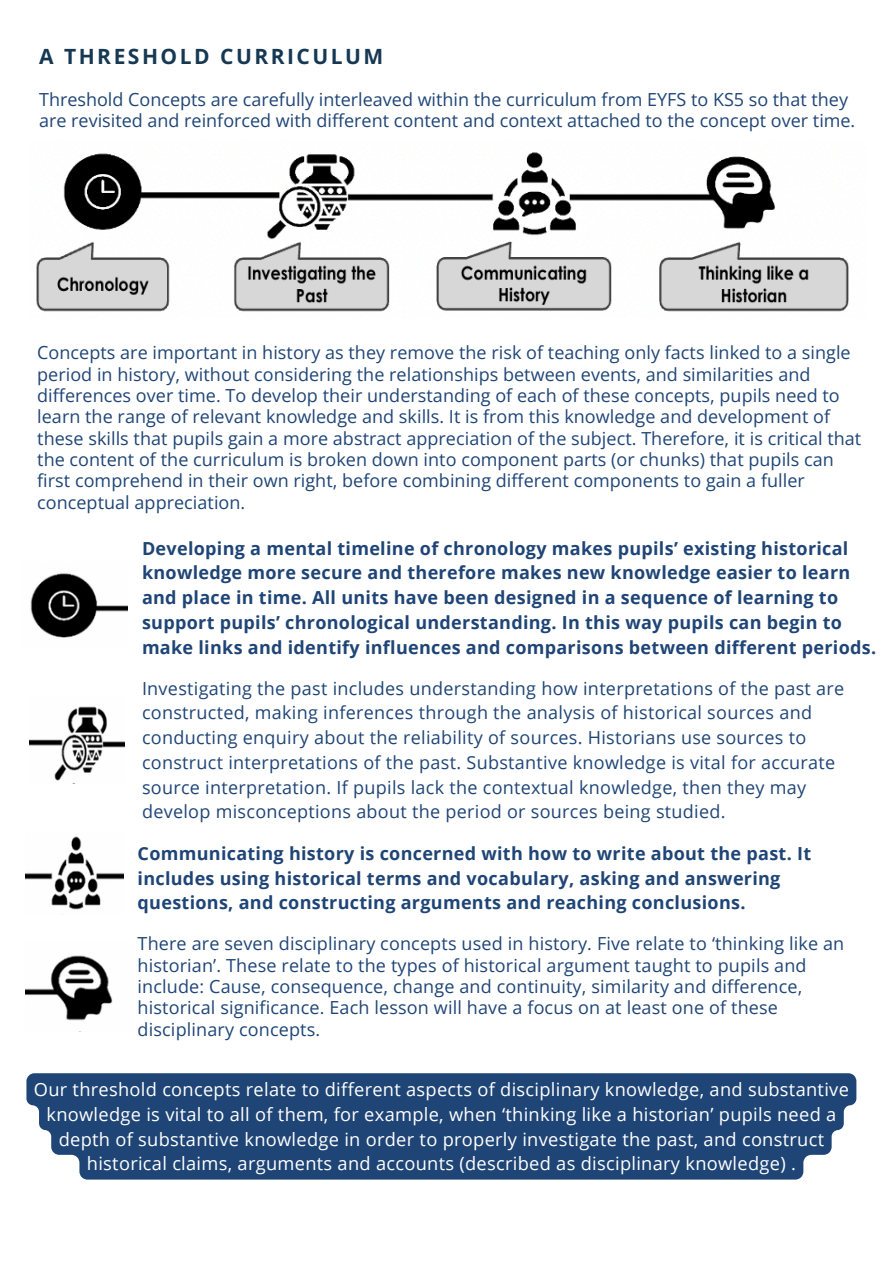
<style>
.page{position:relative;width:894px;height:1264px;background:#fff}
.page>*{position:absolute;margin:0;border:0;box-sizing:border-box;transform-origin:0 0}
.t1{font:700 21px "Open Sans";letter-spacing:.12em;color:#163853}
.t2{font:18.3px/24.8px "Open Sans";letter-spacing:.015em;color:#fff;text-align:center}
.t3{font:18px/21.3px "Open Sans";letter-spacing:.005em;color:#1f4576}
.t4{font:700 18px/24.8px "Open Sans";letter-spacing:.015em;color:#1f4576}
</style>
<div class="page">
<div style="left:26px;top:1073px;width:830px;height:106px;background:#1f4576"></div>
<img style="left:36px;top:152px;width:813px;height:160px">
<img style="left:30px;top:573px;width:97px;height:65px">
<img style="left:25px;top:836px;width:98px;height:74px">
<img style="left:25px;top:955px;width:88px;height:66px">
<img style="left:30px;top:706px;width:94px;height:77px">
<h1 class="t1" style="left:39px;top:42px;width:346px">A THRESHOLD CURRICULUM</h1>
<p class="t3" style="left:39px;top:88px;width:817px">Threshold Concepts are carefully interleaved within the curriculum from EYFS to KS5 so that they are revisited and reinforced with different content and context attached to the concept over time.</p>
<p class="t3" style="left:37px;top:341px;width:825px">Concepts are important in history as they remove the risk of teaching only facts linked to a single period in history, without considering the relationships between events, and similarities and differences over time. To develop their understanding of each of these concepts, pupils need to learn the range of relevant knowledge and skills. It is from this knowledge and development of these skills that pupils gain a more abstract appreciation of the subject. Therefore, it is critical that the content of the curriculum is broken down into component parts (or chunks) that pupils can first comprehend in their own right, before combining different components to gain a fuller conceptual appreciation.</p>
<p class="t4" style="left:142px;top:535px;width:735px">Developing a mental timeline of chronology makes pupils’ existing historical knowledge more secure and therefore makes new knowledge easier to learn and place in time. All units have been designed in a sequence of learning to support pupils’ chronological understanding. In this way pupils can begin to make links and identify influences and comparisons between different periods.</p>
<h2 class="t3" style="left:142px;top:675px;width:703px;line-height:24.8px">Investigating the past includes understanding how interpretations of the past are constructed, making inferences through the analysis of historical sources and conducting enquiry about the reliability of sources. Historians use sources to construct interpretations of the past. Substantive knowledge is vital for accurate source interpretation. If pupils lack the contextual knowledge, then they may develop misconceptions about the period or sources being studied.</h2>
<p class="t4" style="left:138px;top:840px;width:675px">Communicating history is concerned with how to write about the past. It includes using historical terms and vocabulary, asking and answering questions, and constructing arguments and reaching conclusions.</p>
<p class="t3" style="left:138px;top:932px;width:708px">There are seven disciplinary concepts used in history. Five relate to ‘thinking like an historian’. These relate to the types of historical argument taught to pupils and include: Cause, consequence, change and continuity, similarity and difference, historical significance. Each lesson will have a focus on at least one of these disciplinary concepts.</p>
<p class="t2" style="left:34px;top:1076px;width:816px">Our threshold concepts relate to different aspects of disciplinary knowledge, and substantive knowledge is vital to all of them, for example, when ‘thinking like a historian’ pupils need a depth of substantive knowledge in order to properly investigate the past, and construct historical claims, arguments and accounts (described as disciplinary knowledge) .</p>
</div>
